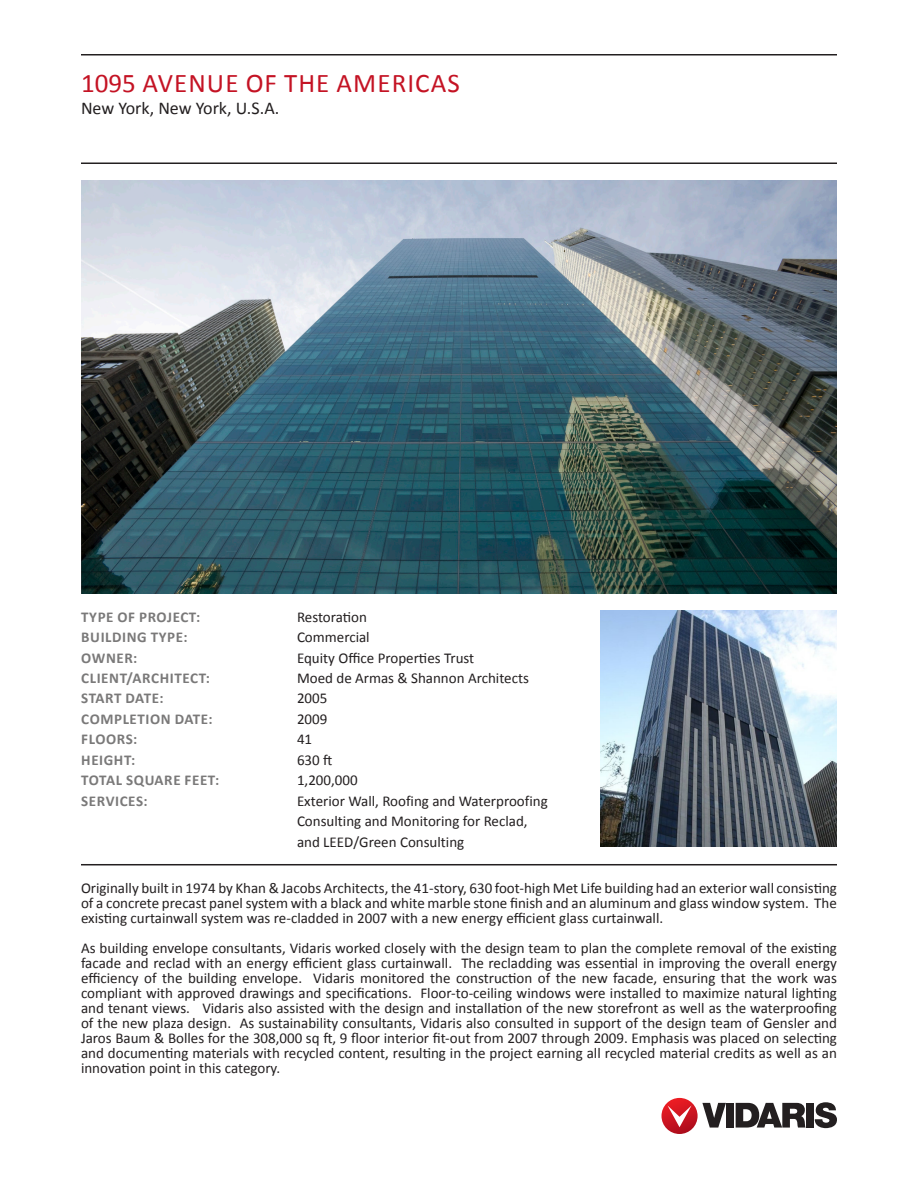
<style>
.page{position:relative;width:918px;height:1188px;background:#fff}
.page>*{position:absolute;margin:0;border:0;box-sizing:border-box;transform-origin:0 0}
.t1{font:27px "Calibri";letter-spacing:.04em;color:#c41324}
.t2{font:18px "Calibri";color:#231f20}
.t3{font:15px/15px "Calibri";color:#231f20;text-align:justify}
.t4{font:700 15px "Calibri";letter-spacing:.04em;color:#7a7979}
</style>
<div class="page">
<svg style="left:702px;top:1103px;width:24px;height:25px"></svg>
<div style="left:727px;top:1103px;width:7px;height:25px;background:#231f20"></div>
<svg style="left:736px;top:1103px;width:70px;height:25px"></svg>
<div style="left:806px;top:1103px;width:8px;height:25px;background:#231f20"></div>
<svg style="left:815px;top:1102px;width:22px;height:26px"></svg>
<svg style="left:662px;top:1098px;width:36px;height:36px"></svg>
<svg style="left:668px;top:1105px;width:24px;height:22px"></svg>
<hr style="left:81px;top:163px;width:756px;height:1px;background:#231f20">
<hr style="left:81px;top:54px;width:756px;height:2px;background:#231f20">
<img style="left:81px;top:180px;width:756px;height:414px">
<img style="left:601px;top:610px;width:236px;height:237px">
<hr style="left:81px;top:864px;width:756px;height:1px;background:#231f20">
<p class="t1" style="left:81px;top:66px;width:380px">1095 AVENUE OF THE AMERICAS</p>
<p class="t2" style="left:81px;top:96px;width:200px">New York, New York, U.S.A.</p>
<p class="t4" style="left:81px;top:607px;width:120px">TYPE OF PROJECT:</p>
<p class="t3" style="left:297px;top:609px;width:71px">Restoration</p>
<p class="t4" style="left:81px;top:628px;width:108px">BUILDING TYPE:</p>
<p class="t3" style="left:297px;top:630px;width:74px">Commercial</p>
<p class="t4" style="left:81px;top:648px;width:57px">OWNER:</p>
<p class="t3" style="left:297px;top:650px;width:179px">Equity Office Properties Trust</p>
<p class="t4" style="left:81px;top:668px;width:130px">CLIENT/ARCHITECT:</p>
<p class="t3" style="left:297px;top:671px;width:233px">Moed de Armas &amp; Shannon Architects</p>
<p class="t4" style="left:81px;top:689px;width:84px">START DATE:</p>
<p class="t3" style="left:297px;top:691px;width:32px">2005</p>
<p class="t4" style="left:81px;top:709px;width:133px">COMPLETION DATE:</p>
<p class="t3" style="left:297px;top:711px;width:32px">2009</p>
<p class="t4" style="left:81px;top:730px;width:57px">FLOORS:</p>
<p class="t3" style="left:297px;top:732px;width:17px">41</p>
<p class="t4" style="left:81px;top:750px;width:55px">HEIGHT:</p>
<p class="t3" style="left:297px;top:752px;width:37px">630 ft</p>
<p class="t4" style="left:81px;top:771px;width:139px">TOTAL SQUARE FEET:</p>
<p class="t3" style="left:297px;top:773px;width:62px">1,200,000</p>
<p class="t4" style="left:81px;top:791px;width:68px">SERVICES:</p>
<p class="t3" style="left:297px;top:791px;width:252px;line-height:20.4px;text-align:left">Exterior Wall, Roofing and Waterproofing<br>Consulting and Monitoring for Reclad, and LEED/Green Consulting</p>
<p class="t3" style="left:81px;top:881px;width:757px">Originally built in 1974 by Khan &amp; Jacobs Architects, the 41-story, 630 foot-high Met Life building had an exterior wall consisting of a concrete precast panel system with a black and white marble stone finish and an aluminum and glass window system. The existing curtainwall system was re-cladded in 2007 with a new energy efficient glass curtainwall.</p>
<p class="t3" style="left:81px;top:941px;width:758px">As building envelope consultants, Vidaris worked closely with the design team to plan the complete removal of the existing facade and reclad with an energy efficient glass curtainwall. The recladding was essential in improving the overall energy efficiency of the building envelope. Vidaris monitored the construction of the new facade, ensuring that the work was compliant with approved drawings and specifications. Floor-to-ceiling windows were installed to maximize natural lighting and tenant views. Vidaris also assisted with the design and installation of the new storefront as well as the waterproofing of the new plaza design. As sustainability consultants, Vidaris also consulted in support of the design team of Gensler and Jaros Baum &amp; Bolles for the 308,000 sq ft, 9 floor interior fit-out from 2007 through 2009. Emphasis was placed on selecting and documenting materials with recycled content, resulting in the project earning all recycled material credits as well as an innovation point in this category.</p>
</div>
